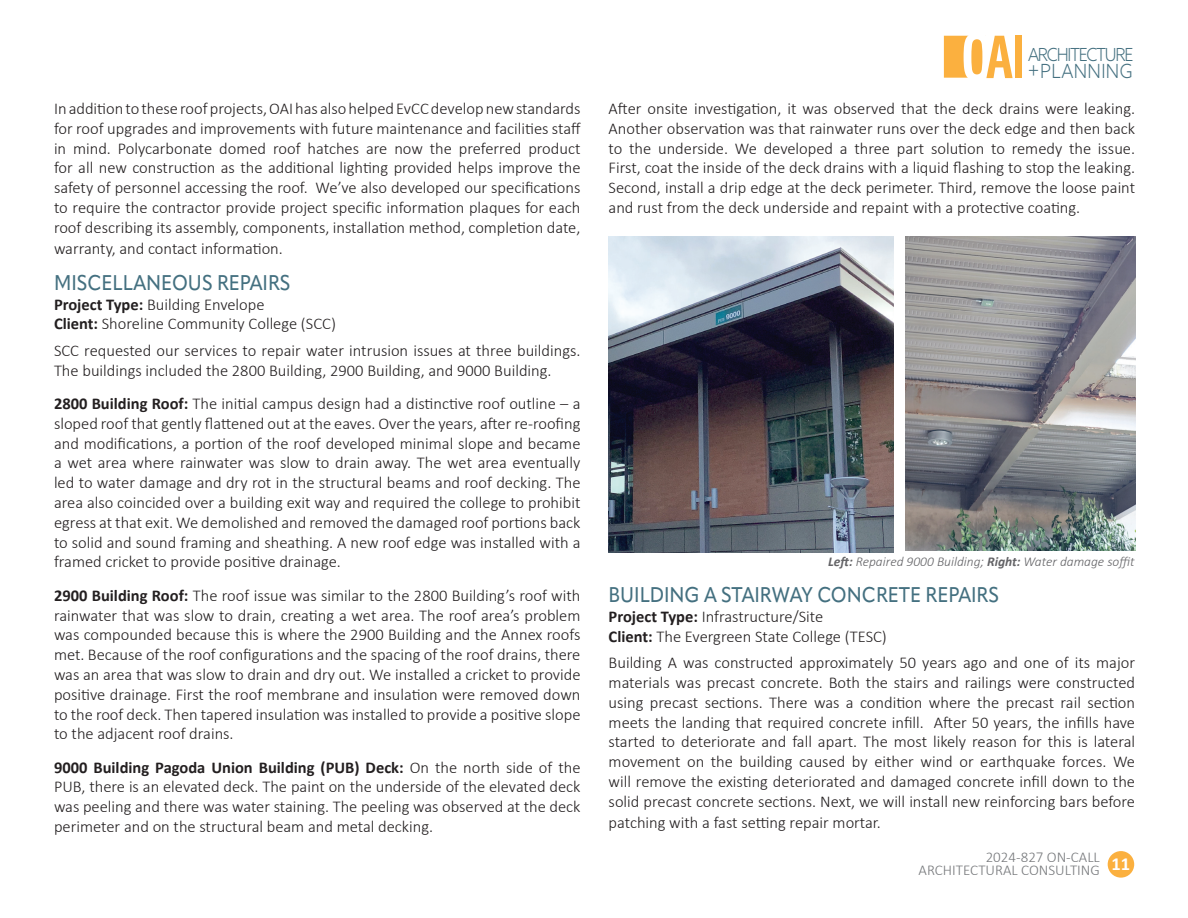
<style>
.page{position:relative;width:1188px;height:918px;background:#fff}
.page>*{position:absolute;margin:0;border:0;box-sizing:border-box;transform-origin:0 0}
.t1{font:500 21px "Apparat";color:#447080;scale:.9 1}
.t2{font:300 19.5px "Azo Sans";letter-spacing:.02em;color:#447080;scale:.9 1}
.t3{font:300 18px "Azo Sans";letter-spacing:-.08em;color:#447080;scale:.9 1}
.t4{font:300 16.5px/19.8px "Calibri";color:#231f20;text-align:justify}
.t5{font:300 15px/13.5px "Calibri";color:#76787b}
.t6{font:italic 300 13.5px "Calibri";color:#636366}
.s1{font-weight:700}
.s2{font-size:21px}
</style>
<div class="page">
<div style="left:1108px;top:851px;width:26px;height:27px;background:#fbb03f;border-radius:50%"></div>
<div style="left:1015px;top:36px;width:7px;height:42px;background:#fbb03f"></div>
<div style="left:944px;top:36px;width:41px;height:42px;background:#fbb03f"></div>
<svg style="left:964px;top:35px;width:49px;height:44px"></svg>
<img style="left:906px;top:237px;width:229px;height:313px">
<img style="left:609px;top:237px;width:285px;height:315px">
<p class="t4" style="left:54px;top:98px;width:528px">In addition to these roof projects, OAI has also helped EvCC develop new standards for roof upgrades and improvements with future maintenance and facilities staff in mind. Polycarbonate domed roof hatches are now the preferred product for all new construction as the additional lighting provided helps improve the safety of personnel accessing the roof. We’ve also developed our specifications to require the contractor provide project specific information plaques for each roof describing its assembly, components, installation method, completion date, warranty, and contact information.</p>
<p class="t1" style="left:54px;top:270px;width:264px">MISCELLANEOUS REPAIRS</p>
<p class="t4" style="left:54px;top:294px;width:283px"><span class="s1">Project Type:</span> Building Envelope<br><span class="s1">Client:</span> Shoreline Community College (SCC)</p>
<p class="t4" style="left:54px;top:340px;width:528px">SCC requested our services to repair water intrusion issues at three buildings.<br>The buildings included the 2800 Building, 2900 Building, and 9000 Building.</p>
<p class="t4" style="left:54px;top:393px;width:528px"><span class="s1">2800 Building Roof:</span> The initial campus design had a distinctive roof outline – a sloped roof that gently flattened out at the eaves. Over the years, after re-roofing and modifications, a portion of the roof developed minimal slope and became a wet area where rainwater was slow to drain away. The wet area eventually led to water damage and dry rot in the structural beams and roof decking. The area also coincided over a building exit way and required the college to prohibit egress at that exit. We demolished and removed the damaged roof portions back to solid and sound framing and sheathing. A new roof edge was installed with a framed cricket to provide positive drainage.</p>
<p class="t4" style="left:54px;top:585px;width:528px"><span class="s1">2900 Building Roof:</span> The roof issue was similar to the 2800 Building’s roof with rainwater that was slow to drain, creating a wet area. The roof area’s problem was compounded because this is where the 2900 Building and the Annex roofs met. Because of the roof configurations and the spacing of the roof drains, there was an area that was slow to drain and dry out. We installed a cricket to provide positive drainage. First the roof membrane and insulation were removed down to the roof deck. Then tapered insulation was installed to provide a positive slope to the adjacent roof drains.</p>
<p class="t4" style="left:54px;top:757px;width:528px"><span class="s1">9000 Building Pagoda Union Building (PUB) Deck:</span> On the north side of the PUB, there is an elevated deck. The paint on the underside of the elevated deck was peeling and there was water staining. The peeling was observed at the deck perimeter and on the structural beam and metal decking.</p>
<p class="t3" style="left:1028px;top:43px;width:118px">ARCHITECTURE</p>
<p class="t2" style="left:1028px;top:59px;width:118px"><span class="s2">+</span>PLANNING</p>
<p class="t4" style="left:609px;top:98px;width:528px">After onsite investigation, it was observed that the deck drains were leaking.<br>Another observation was that rainwater runs over the deck edge and then back to the underside. We developed a three part solution to remedy the issue.<br>First, coat the inside of the deck drains with a liquid flashing to stop the leaking.<br>Second, install a drip edge at the deck perimeter. Third, remove the loose paint and rust from the deck underside and repaint with a protective coating.</p>
<p class="t6" style="left:828px;top:553px;width:308px"><span class="s1">Left:</span> Repaired 9000 Building; <span class="s1">Right:</span> Water damage soffit</p>
<p class="t1" style="left:609px;top:582px;width:435px">BUILDING A STAIRWAY CONCRETE REPAIRS</p>
<p class="t4" style="left:609px;top:606px;width:280px"><span class="s1">Project Type:</span> Infrastructure/Site<br><span class="s1">Client:</span> The Evergreen State College (TESC)</p>
<p class="t4" style="left:609px;top:653px;width:528px">Building A was constructed approximately 50 years ago and one of its major materials was precast concrete. Both the stairs and railings were constructed using precast sections. There was a condition where the precast rail section meets the landing that required concrete infill. After 50 years, the infills have started to deteriorate and fall apart. The most likely reason for this is lateral movement on the building caused by either wind or earthquake forces. We will remove the existing deteriorated and damaged concrete infill down to the solid precast concrete sections. Next, we will install new reinforcing bars before patching with a fast setting repair mortar.</p>
<p class="t5" style="left:919px;top:850px;width:213px;text-indent:67px">2024-827 ON-CALL<br>ARCHITECTURAL CONSULTING <sup>11</sup></p>
</div>
